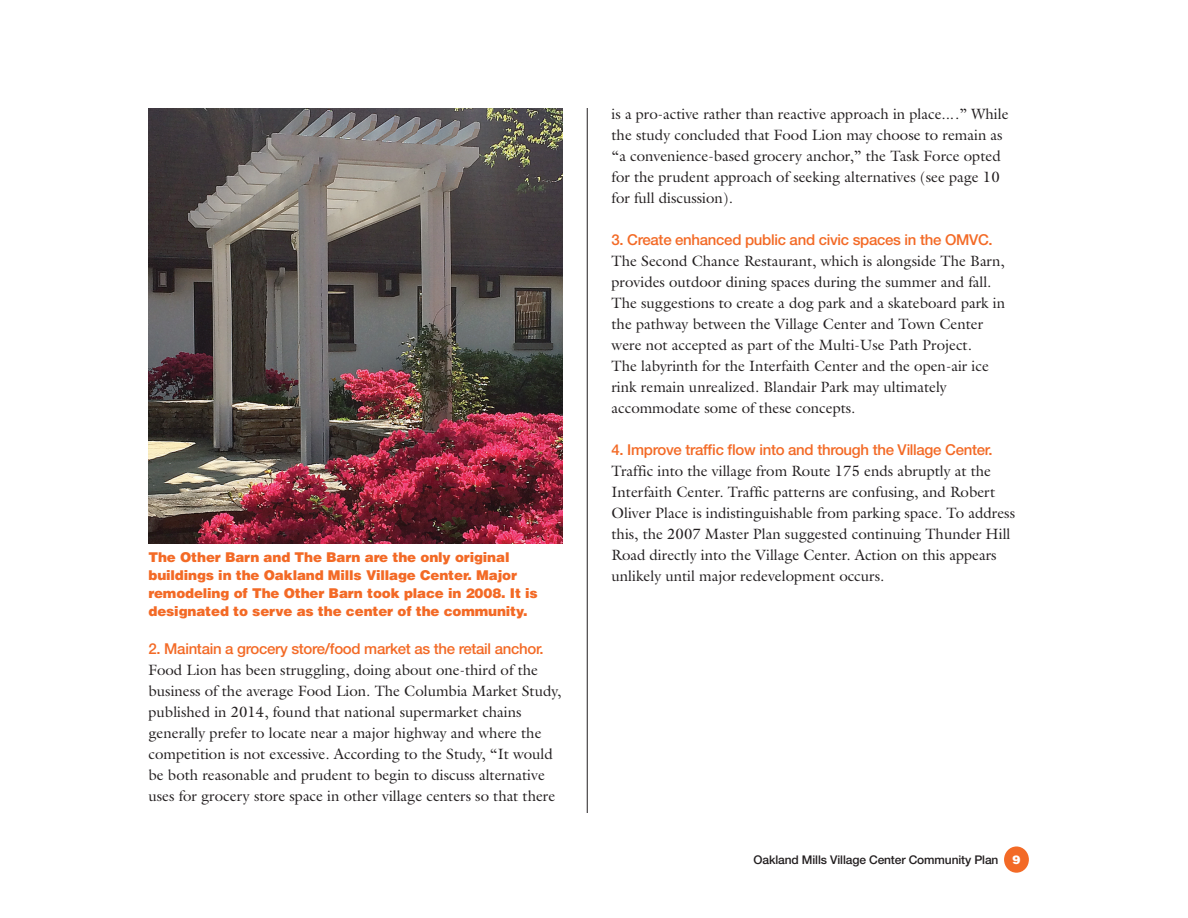
<style>
.page{position:relative;width:1188px;height:918px;background:#fff}
.page>*{position:absolute;margin:0;border:0;box-sizing:border-box;transform-origin:0 0}
.t1{font:15px/21px "Galliard";color:#231f20}
.t2{font:500 15px "Helvetica Neue";letter-spacing:-.02em;color:#f36a26}
.t3{font:900 13.5px/18px "Helvetica";letter-spacing:-.01em;color:#f36a26}
.t4{font:500 12px "Helvetica Neue";letter-spacing:-.01em;color:#231f20}
.s1{font-family:"Helvetica";font-weight:900;color:#fff}
</style>
<div class="page">
<div style="left:1004px;top:846px;width:25px;height:27px;background:#f36a26;border-radius:50%"></div>
<hr style="left:587px;top:108px;width:1px;height:705px;background:#231f20">
<img style="left:148px;top:108px;width:415px;height:436px">
<p class="t3" style="left:148px;top:549px;width:391px">The Other Barn and The Barn are the only original buildings in the Oakland Mills Village Center. Major remodeling of The Other Barn took place in 2008. It is designated to serve as the center of the community.</p>
<p class="t2" style="left:148px;top:636px;width:397px">2. Maintain a grocery store/food market as the retail anchor.</p>
<p class="t1" style="left:148px;top:659px;width:414px">Food Lion has been struggling, doing about one-third of the business of the average Food Lion. The Columbia Market Study, published in 2014, found that national supermarket chains generally prefer to locate near a major highway and where the competition is not excessive. According to the Study, “It would be both reasonable and prudent to begin to discuss alternative uses for grocery store space in other village centers so that there</p>
<p class="t1" style="left:612px;top:103px;width:399px">is a pro-active rather than reactive approach in place....” While the study concluded that Food Lion may choose to remain as “a convenience-based grocery anchor,” the Task Force opted for the prudent approach of seeking alternatives (see page 10 for full discussion).</p>
<p class="t2" style="left:612px;top:227px;width:383px">3. Create enhanced public and civic spaces in the OMVC.</p>
<p class="t1" style="left:612px;top:250px;width:395px">The Second Chance Restaurant, which is alongside The Barn, provides outdoor dining spaces during the summer and fall.<br>The suggestions to create a dog park and a skateboard park in the pathway between the Village Center and Town Center were not accepted as part of the Multi-Use Path Project.<br>The labyrinth for the Interfaith Center and the open-air ice rink remain unrealized. Blandair Park may ultimately accommodate some of these concepts.</p>
<p class="t2" style="left:612px;top:437px;width:383px">4. Improve traffic flow into and through the Village Center.</p>
<p class="t1" style="left:612px;top:460px;width:405px">Traffic into the village from Route 175 ends abruptly at the Interfaith Center. Traffic patterns are confusing, and Robert Oliver Place is indistinguishable from parking space. To address this, the 2007 Master Plan suggested continuing Thunder Hill Road directly into the Village Center. Action on this appears unlikely until major redevelopment occurs.</p>
<p class="t4" style="left:754px;top:850px;width:268px">Oakland Mills Village Center Community Plan <span class="s1">9</span></p>
</div>
